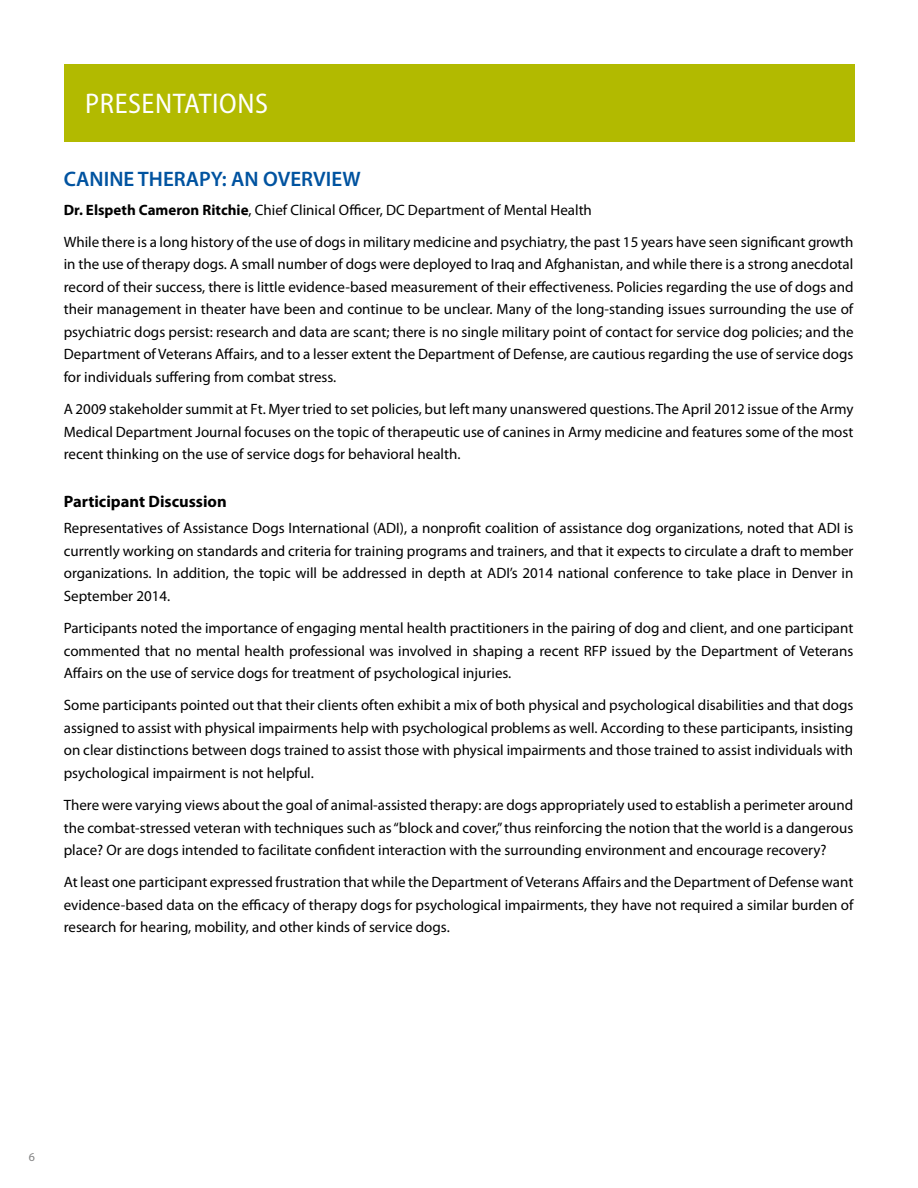
<style>
.page{position:relative;width:918px;height:1188px;background:#fff}
.page>*{position:absolute;margin:0;border:0;box-sizing:border-box;transform-origin:0 0}
.t1{font:semi-condensed 28.5px "Myriad Pro";letter-spacing:.02em;color:#fff}
.t2{font:600 21px "Myriad Pro";color:#0053a0}
.t3{font:700 16.5px "Myriad Pro";color:#000}
.t4{font:15px/22.5px "Myriad Pro";color:#000;text-align:justify}
.t5{font:12px "Myriad Pro";color:#818182}
.s1{font-weight:700}
</style>
<div class="page">
<div style="left:64px;top:64px;width:790px;height:78px;background:#b2ba00"></div>
<h1 class="t1" style="left:85px;top:88px;width:184px">PRESENTATIONS</h1>
<h2 class="t2" style="left:64px;top:165px;width:298px">CANINE THERAPY: AN OVERVIEW</h2>
<p class="t4" style="left:64px;top:193px;width:791px;line-height:32.2px"><span class="s1">Dr. Elspeth Cameron Ritchie</span>, Chief Clinical Officer, DC Department of Mental Health<br>While there is a long history of the use of dogs in military medicine and psychiatry, the past 15 years have seen significant growth</p>
<p class="t4" style="left:64px;top:253px;width:791px">in the use of therapy dogs. A small number of dogs were deployed to Iraq and Afghanistan, and while there is a strong anecdotal record of their success, there is little evidence-based measurement of their effectiveness. Policies regarding the use of dogs and their management in theater have been and continue to be unclear. Many of the long-standing issues surrounding the use of psychiatric dogs persist: research and data are scant; there is no single military point of contact for service dog policies; and the Department of Veterans Affairs, and to a lesser extent the Department of Defense, are cautious regarding the use of service dogs for individuals suffering from combat stress.</p>
<p class="t4" style="left:64px;top:398px;width:791px">A 2009 stakeholder summit at Ft. Myer tried to set policies, but left many unanswered questions. The April 2012 issue of the Army Medical Department Journal focuses on the topic of therapeutic use of canines in Army medicine and features some of the most recent thinking on the use of service dogs for behavioral health.</p>
<p class="t3" style="left:64px;top:490px;width:165px">Participant Discussion</p>
<p class="t4" style="left:64px;top:517px;width:791px">Representatives of Assistance Dogs International (ADI), a nonprofit coalition of assistance dog organizations, noted that ADI is currently working on standards and criteria for training programs and trainers, and that it expects to circulate a draft to member organizations. In addition, the topic will be addressed in depth at ADI’s 2014 national conference to take place in Denver in September 2014.</p>
<p class="t4" style="left:64px;top:617px;width:791px">Participants noted the importance of engaging mental health practitioners in the pairing of dog and client, and one participant commented that no mental health professional was involved in shaping a recent RFP issued by the Department of Veterans Affairs on the use of service dogs for treatment of psychological injuries.</p>
<p class="t4" style="left:64px;top:694px;width:791px">Some participants pointed out that their clients often exhibit a mix of both physical and psychological disabilities and that dogs assigned to assist with physical impairments help with psychological problems as well. According to these participants, insisting on clear distinctions between dogs trained to assist those with physical impairments and those trained to assist individuals with psychological impairment is not helpful.</p>
<p class="t4" style="left:64px;top:794px;width:791px">There were varying views about the goal of animal-assisted therapy: are dogs appropriately used to establish a perimeter around the combat-stressed veteran with techniques such as “block and cover,” thus reinforcing the notion that the world is a dangerous place? Or are dogs intended to facilitate confident interaction with the surrounding environment and encourage recovery?</p>
<p class="t4" style="left:64px;top:871px;width:791px">At least one participant expressed frustration that while the Department of Veterans Affairs and the Department of Defense want evidence-based data on the efficacy of therapy dogs for psychological impairments, they have not required a similar burden of research for hearing, mobility, and other kinds of service dogs.</p>
<p class="t5" style="left:29px;top:1149px;width:8px">6</p>
</div>
